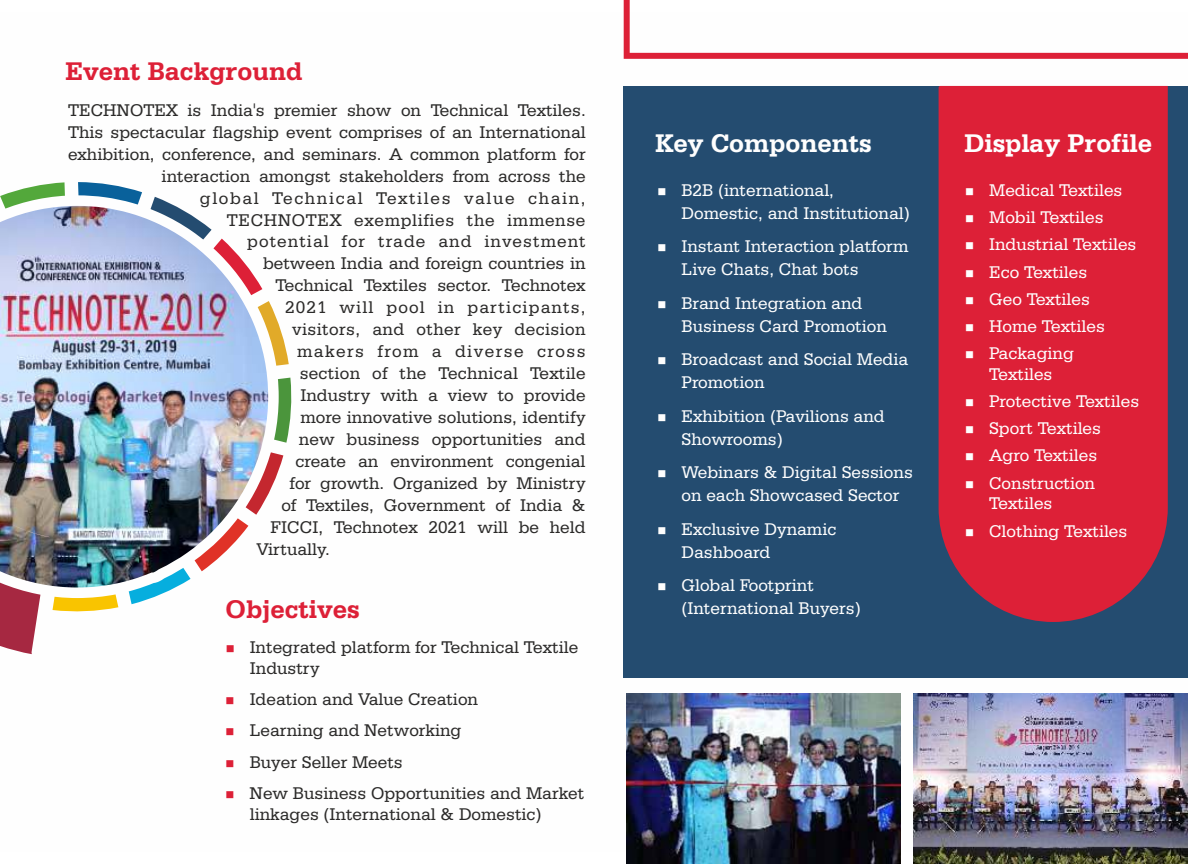
<style>
.page{position:relative;width:1188px;height:864px;background:#fff}
.page>*{position:absolute;margin:0;border:0;box-sizing:border-box;transform-origin:0 0}
.t1{font:700 27px "Serifa BT";color:#fefefe}
.t2{font:700 27px "Serifa BT";color:#dd2037}
.t3{font:18px/20.9px "Serifa BT";color:#2b2a29}
.t4{font:18px/23px "Serifa BT";color:#fefefe}
.t5{font:18px "Serifa BT";letter-spacing:.09em;color:#2b2a29}
.t6{font:18px "Serifa BT";letter-spacing:.035em;color:#2b2a29}
.t7{font:18px "Serifa BT";letter-spacing:.055em;color:#2b2a29}
.t8{font:18px "Serifa BT";letter-spacing:.02em;color:#2b2a29}
.t9{font:18px "Serifa BT";letter-spacing:.065em;color:#2b2a29}
.t10{font:18px "Serifa BT";letter-spacing:.08em;color:#2b2a29}
.s1{color:#dd2037}
</style>
<div class="page">
<div style="left:624px;top:86px;width:564px;height:591px;background:#244c70"></div>
<svg style="left:624px;top:0;width:564px;height:59px"></svg>
<svg style="left:0;top:598px;width:40px;height:56px"></svg>
<svg style="left:3px;top:182px;width:62px;height:13px"></svg>
<svg style="left:279px;top:378px;width:13px;height:65px"></svg>
<svg style="left:53px;top:598px;width:65px;height:14px"></svg>
<svg style="left:130px;top:454px;width:153px;height:150px"></svg>
<svg style="left:279px;top:325px;width:10px;height:41px"></svg>
<svg style="left:78px;top:182px;width:64px;height:13px"></svg>
<img style="left:0;top:195px;width:279px;height:403px">
<div style="left:939px;top:86px;width:229px;height:536px;background:#dd2037"></div>
<img style="left:627px;top:693px;width:274px;height:171px">
<img style="left:914px;top:693px;width:274px;height:171px">
<h1 class="t2" style="left:66px;top:60px;width:238px">Event Background</h1>
<p class="t3" style="left:68px;top:101px;width:519px">TECHNOTEX is India's premier show on Technical Textiles.</p>
<p class="t3" style="left:68px;top:123px;width:519px">This spectacular flagship event comprises of an International</p>
<p class="t3" style="left:68px;top:145px;width:519px">exhibition, conference, and seminars. A common platform for</p>
<p class="t3" style="left:162px;top:167px;width:426px">interaction amongst stakeholders from across the</p>
<p class="t5" style="left:200px;top:190px;width:387px">global Technical Textiles value chain,</p>
<p class="t6" style="left:227px;top:212px;width:360px">TECHNOTEX exemplifies the immense</p>
<p class="t7" style="left:247px;top:234px;width:340px">potential for trade and investment</p>
<p class="t3" style="left:263px;top:254px;width:324px">between India and foreign countries in</p>
<p class="t3" style="left:276px;top:276px;width:312px">Technical Textiles sector. Technotex</p>
<p class="t9" style="left:285px;top:300px;width:302px">2021 will pool in participants,</p>
<p class="t8" style="left:292px;top:322px;width:295px">visitors, and other key decision</p>
<p class="t10" style="left:297px;top:343px;width:290px">makers from a diverse cross</p>
<p class="t3" style="left:300px;top:364px;width:287px">section of the Technical Textile</p>
<p class="t3" style="left:300px;top:386px;width:287px">Industry with a view to provide</p>
<p class="t3" style="left:300px;top:408px;width:287px">more innovative solutions, identify</p>
<p class="t3" style="left:299px;top:430px;width:288px">new business opportunities and</p>
<p class="t3" style="left:295px;top:452px;width:292px">create an environment congenial</p>
<p class="t3" style="left:290px;top:474px;width:298px">for growth. Organized by Ministry</p>
<p class="t3" style="left:281px;top:496px;width:306px">of Textiles, Government of India &amp;</p>
<p class="t3" style="left:270px;top:518px;width:317px">FICCI, Technotex 2021 will be held</p>
<p class="t3" style="left:256px;top:540px;width:75px">Virtually.</p>
<h1 class="t2" style="left:226px;top:598px;width:135px">Objectives</h1>
<p class="t3" style="left:250px;top:638px;width:330px;text-indent:-24px"><span class="s1">■</span> Integrated platform for Technical Textile<br>Industry</p>
<p class="t3" style="left:226px;top:690px;width:254px"><span class="s1">■</span> Ideation and Value Creation</p>
<p class="t3" style="left:226px;top:721px;width:237px"><span class="s1">■</span> Learning and Networking</p>
<p class="t3" style="left:226px;top:753px;width:179px"><span class="s1">■</span> Buyer Seller Meets</p>
<p class="t3" style="left:250px;top:784px;width:336px;text-indent:-24px"><span class="s1">■</span> New Business Opportunities and Market linkages (International &amp; Domestic)</p>
<h1 class="t1" style="left:655px;top:132px;width:218px">Key Components</h1>
<p class="t4" style="left:682px;top:180px;width:230px;text-indent:-24px">■ B2B (international,<br>Domestic, and Institutional)</p>
<p class="t4" style="left:682px;top:236px;width:229px;text-indent:-24px">■ Instant Interaction platform<br>Live Chats, Chat bots</p>
<p class="t4" style="left:682px;top:293px;width:207px;text-indent:-24px">■ Brand Integration and<br>Business Card Promotion</p>
<p class="t4" style="left:682px;top:349px;width:228px;text-indent:-24px">■ Broadcast and Social Media<br>Promotion</p>
<p class="t4" style="left:682px;top:406px;width:205px;text-indent:-24px">■ Exhibition (Pavilions and<br>Showrooms)</p>
<p class="t4" style="left:657px;top:462px;width:257px;text-align:center">■ Webinars &amp; Digital Sessions on each Showcased Sector</p>
<p class="t4" style="left:682px;top:518px;width:156px;text-indent:-24px">■ Exclusive Dynamic<br>Dashboard</p>
<p class="t4" style="left:682px;top:575px;width:181px;text-indent:-24px">■ Global Footprint (International Buyers)</p>
<h1 class="t1" style="left:964px;top:132px;width:189px">Display Profile</h1>
<p class="t4" style="left:965px;top:180px;width:159px">■ Medical Textiles</p>
<p class="t4" style="left:965px;top:207px;width:140px">■ Mobil Textiles</p>
<p class="t4" style="left:965px;top:234px;width:173px">■ Industrial Textiles</p>
<p class="t4" style="left:965px;top:261px;width:124px">■ Eco Textiles</p>
<p class="t4" style="left:965px;top:289px;width:126px">■ Geo Textiles</p>
<p class="t4" style="left:965px;top:316px;width:141px">■ Home Textiles</p>
<p class="t4" style="left:965px;top:344px;width:110px;line-height:20.9px;text-align:center">■ Packaging<br>Textiles</p>
<p class="t4" style="left:965px;top:391px;width:176px">■ Protective Textiles</p>
<p class="t4" style="left:965px;top:418px;width:138px">■ Sport Textiles</p>
<p class="t4" style="left:965px;top:445px;width:134px">■ Agro Textiles</p>
<p class="t4" style="left:989px;top:473px;width:107px;line-height:20.9px;text-indent:-24px">■ Construction<br>Textiles</p>
<p class="t4" style="left:965px;top:520px;width:164px">■ Clothing Textiles</p>
</div>
